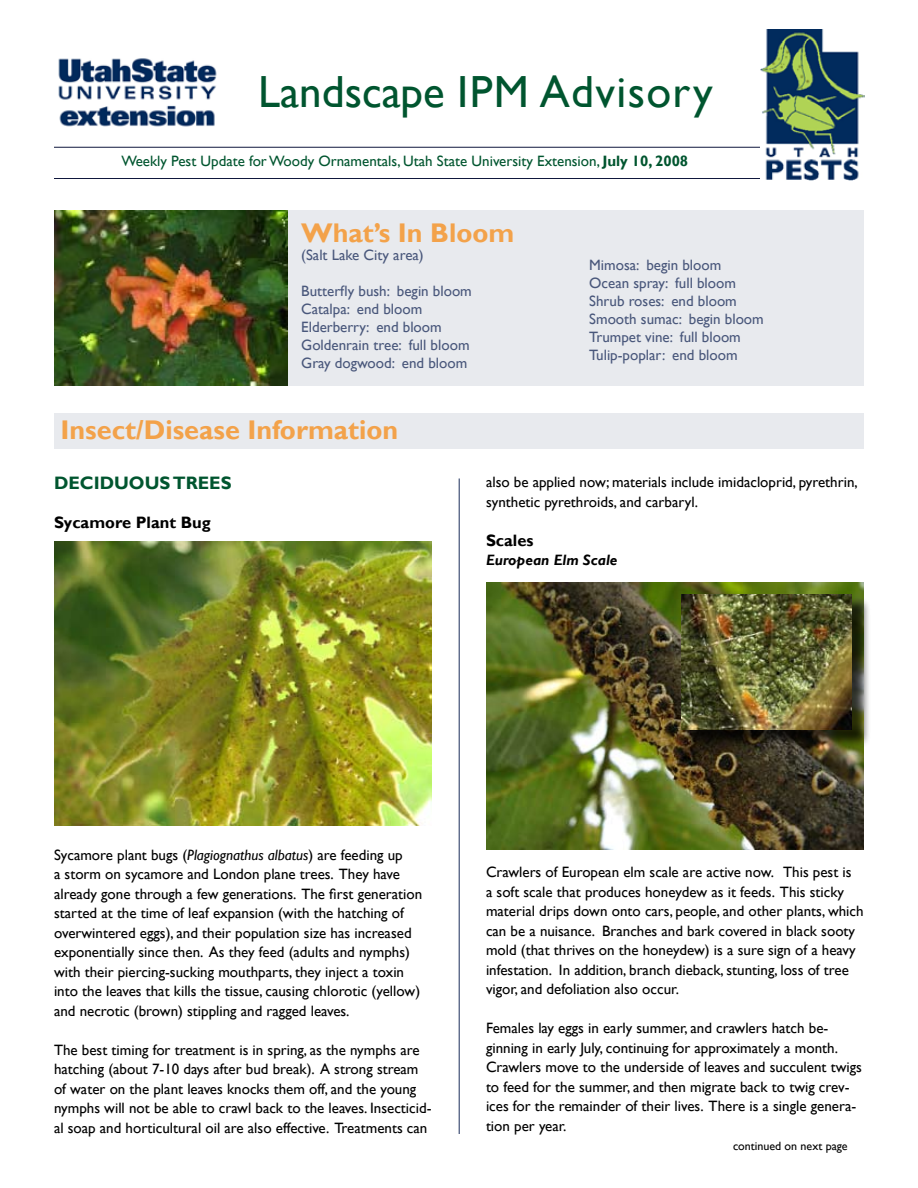
<style>
.page{position:relative;width:918px;height:1188px;background:#fff}
.page>*{position:absolute;margin:0;border:0;box-sizing:border-box;transform-origin:0 0}
.t1{font:45px "Gill Sans";letter-spacing:.03em;color:#00552f}
.t2{font:700 27px "Gill Sans";color:#f3a24a}
.t3{font:700 18px "Gill Sans";color:#00552f}
.t4{font:700 16.5px "Gill Sans";color:#000}
.t5{font:15px/19.5px "Gill Sans";color:#000}
.t6{font:15px/18px "Gill Sans";color:#49577b}
.t7{font:15px "Gill Sans";color:#00552f}
.t8{font:italic 700 15px "Gill Sans";color:#000}
.t9{font:12px "Gill Sans";color:#000}
.s1{font-weight:700}
.s2{font-style:italic}
</style>
<div class="page">
<hr style="left:54px;top:147px;width:710px;height:1px;background:#0f173c">
<hr style="left:54px;top:178px;width:711px;height:1px;background:#0f173c">
<img style="left:761px;top:30px;width:103px;height:151px">
<div style="left:54px;top:414px;width:810px;height:35px;background:#e8eaee"></div>
<div style="left:288px;top:210px;width:576px;height:176px;background:#e8eaee"></div>
<hr style="left:459px;top:478px;width:1px;height:656px;background:#1b2d5a">
<img style="left:58px;top:58px;width:159px;height:69px">
<img style="left:54px;top:210px;width:234px;height:176px">
<img style="left:54px;top:542px;width:378px;height:284px">
<img style="left:486px;top:582px;width:378px;height:267px">
<div style="left:684px;top:596px;width:193px;height:158px;background:#000;opacity:.75"></div>
<img style="left:682px;top:594px;width:170px;height:135px">
<h1 class="t1" style="left:258px;top:66px;width:456px">Landscape IPM Advisory</h1>
<p class="t7" style="left:121px;top:152px;width:568px">Weekly Pest Update for Woody Ornamentals, Utah State University Extension, <span class="s1">July 10, 2008</span></p>
<h2 class="t2" style="left:301px;top:217px;width:215px">What’s In Bloom</h2>
<p class="t6" style="left:301px;top:247px;width:124px">(Salt Lake City area)</p>
<p class="t6" style="left:301px;top:283px;width:172px">Butterfly bush: begin bloom<br>Catalpa: end bloom<br>Elderberry: end bloom<br>Goldenrain tree: full bloom<br>Gray dogwood: end bloom</p>
<p class="t6" style="left:589px;top:256px;width:176px">Mimosa: begin bloom<br>Ocean spray: full bloom<br>Shrub roses: end bloom<br>Smooth sumac: begin bloom<br>Trumpet vine: full bloom<br>Tulip-poplar: end bloom</p>
<h2 class="t2" style="left:61px;top:414px;width:339px">Insect/Disease Information</h2>
<p class="t3" style="left:54px;top:473px;width:179px">DECIDUOUS TREES</p>
<p class="t4" style="left:54px;top:513px;width:158px">Sycamore Plant Bug</p>
<p class="t5" style="left:486px;top:473px;width:373px">also be applied now; materials include imidacloprid, pyrethrin, synthetic pyrethroids, and carbaryl.</p>
<p class="t4" style="left:486px;top:530px;width:49px">Scales</p>
<p class="t8" style="left:486px;top:552px;width:133px">European Elm Scale</p>
<p class="t5" style="left:54px;top:845px;width:370px">Sycamore plant bugs (<span class="s2">Plagiognathus albatus</span>) are feeding up<br>a storm on sycamore and London plane trees. They have already gone through a few generations. The first generation started at the time of leaf expansion (with the hatching of overwintered eggs), and their population size has increased exponentially since then. As they feed (adults and nymphs) with their piercing-sucking mouthparts, they inject a toxin into the leaves that kills the tissue, causing chlorotic (yellow) and necrotic (brown) stippling and ragged leaves.</p>
<p class="t5" style="left:54px;top:1040px;width:379px">The best timing for treatment is in spring, as the nymphs are hatching (about 7-10 days after bud break). A strong stream of water on the plant leaves knocks them off, and the young nymphs will not be able to crawl back to the leaves. Insecticid&shy;al soap and horticultural oil are also effective. Treatments can</p>
<p class="t5" style="left:486px;top:863px;width:379px">Crawlers of European elm scale are active now. This pest is<br>a soft scale that produces honeydew as it feeds. This sticky material drips down onto cars, people, and other plants, which can be a nuisance. Branches and bark covered in black sooty mold (that thrives on the honeydew) is a sure sign of a heavy infestation. In addition, branch dieback, stunting, loss of tree vigor, and defoliation also occur.</p>
<p class="t5" style="left:486px;top:1019px;width:377px">Females lay eggs in early summer, and crawlers hatch be&shy;ginning in early July, continuing for approximately a month.<br>Crawlers move to the underside of leaves and succulent twigs to feed for the summer, and then migrate back to twig crev&shy;ices for the remainder of their lives. There is a single genera&shy;tion per year.</p>
<p class="t9" style="left:733px;top:1139px;width:116px">continued on next page</p>
</div>
